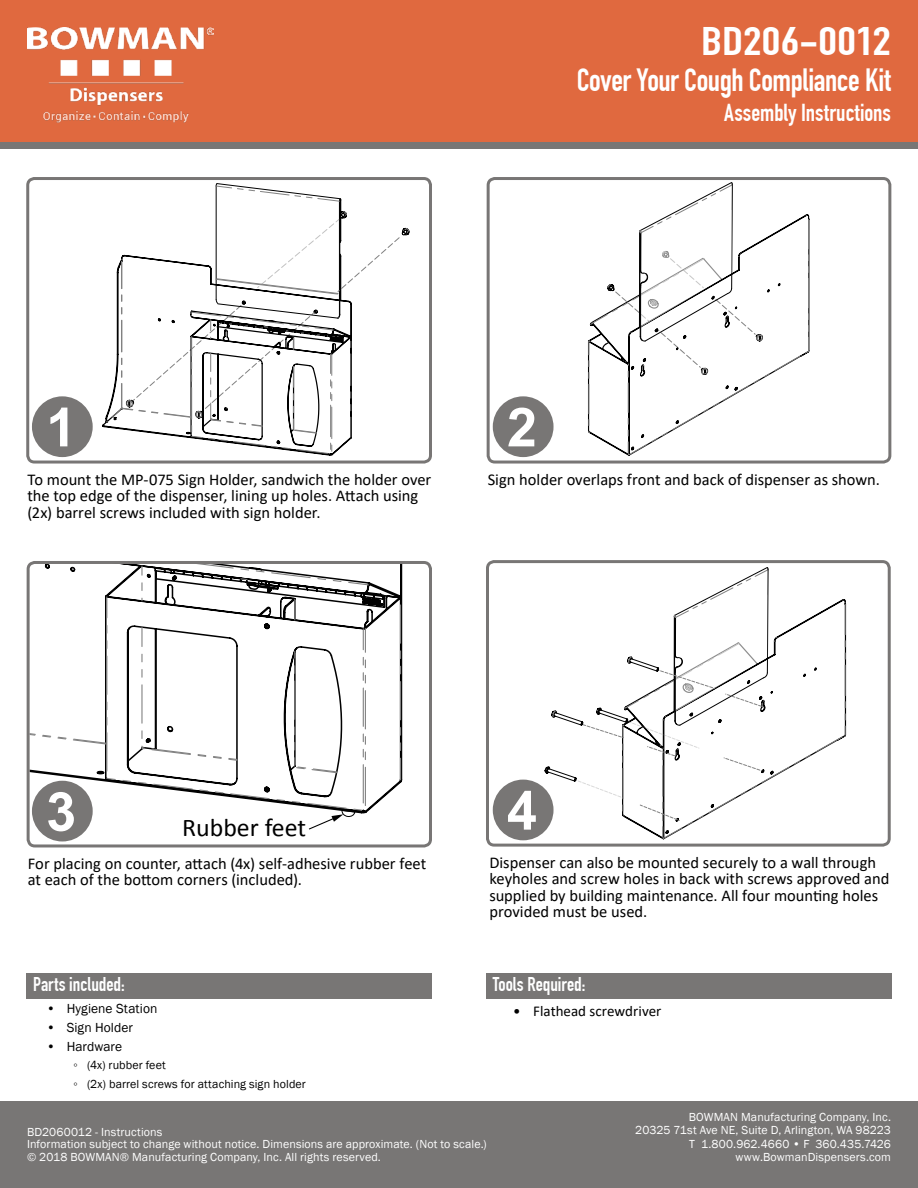
<style>
.page{position:relative;width:918px;height:1188px;background:#fff}
.page>*{position:absolute;margin:0;border:0;box-sizing:border-box;transform-origin:0 0}
.t1{font:700 54px "Arial";color:#fff}
.t2{font:700 39px "DIN Condensed";letter-spacing:-.005em;color:#fff;scale:1.28 1}
.t3{font:700 31.5px "DIN Condensed";letter-spacing:-.015em;color:#fff}
.t4{font:25.5px "Calibri";color:#000}
.t5{font:700 24px "DIN Condensed";color:#fff}
.t6{font:700 19.5px "DIN Condensed";color:#fff}
.t7{font:16.5px/16.5px "Calibri";color:#000}
.t8{font:15px "Calibri";color:#000}
.t9{font:13.5px "Franklin Gothic";letter-spacing:.005em;color:#000}
.t10{font:12px/13.5px "Franklin Gothic";letter-spacing:.01em;color:#fff}
.t11{font:12px/18.8px "Franklin Gothic";letter-spacing:.01em;color:#000}
.s1{font-family:"Calibri"}
</style>
<div class="page">
<div style="left:0;top:0;width:918px;height:148px;background:#787675"></div>
<div style="left:0;top:1101px;width:918px;height:87px;background:#787675"></div>
<div style="left:0;top:0;width:918px;height:142px;background:#e0693f"></div>
<img style="left:27px;top:27px;width:186px;height:96px">
<hr style="left:340px;top:200px;width:1px;height:41px;background:#010101">
<hr style="left:339px;top:201px;width:1px;height:99px;background:#010101">
<hr style="left:216px;top:186px;width:1px;height:98px;background:#010101">
<svg style="left:215px;top:183px;width:127px;height:19px"></svg>
<svg style="left:105px;top:211px;width:305px;height:244px"></svg>
<div style="left:26px;top:177px;width:406px;height:287px;border:3px solid #787675;border-radius:7px"></div>
<svg style="left:588px;top:182px;width:222px;height:274px"></svg>
<div style="left:487px;top:177px;width:404px;height:287px;border:3px solid #787675;border-radius:7px"></div>
<div style="left:32px;top:396px;width:61px;height:61px;background:#787675;border-radius:50%"></div>
<div style="left:493px;top:396px;width:61px;height:61px;background:#787675;border-radius:50%"></div>
<div style="left:32px;top:781px;width:61px;height:60px;background:#787675;border-radius:50%"></div>
<svg style="left:370px;top:565px;width:33px;height:245px"></svg>
<svg style="left:400px;top:598px;width:1px;height:182px"></svg>
<svg style="left:31px;top:565px;width:339px;height:265px"></svg>
<div style="left:27px;top:561px;width:405px;height:286px;border:3px solid #787675;border-radius:7px"></div>
<svg style="left:545px;top:567px;width:301px;height:272px"></svg>
<div style="left:486px;top:560px;width:405px;height:287px;border:3px solid #787675;border-radius:7px"></div>
<div style="left:493px;top:780px;width:61px;height:60px;background:#787675;border-radius:50%"></div>
<div style="left:26px;top:973px;width:406px;height:26px;background:#787675"></div>
<div style="left:486px;top:973px;width:405px;height:26px;background:#787675"></div>
<h2 class="t2" style="left:701px;top:18px;width:150px">BD206-0012</h2>
<h3 class="t3" style="left:577px;top:61px;width:316px">Cover Your Cough Compliance Kit</h3>
<h1 class="t1" style="left:46px;top:389px;width:32px">1</h1>
<h1 class="t1" style="left:507px;top:389px;width:32px">2</h1>
<h3 class="t5" style="left:724px;top:98px;width:168px">Assembly Instructions</h3>
<p class="t7" style="left:27px;top:470px;width:405px">To mount the MP-075 Sign Holder, sandwich the holder over the top edge of the dispenser, lining up holes. Attach using (2x) barrel screws included with sign holder.</p>
<p class="t7" style="left:488px;top:470px;width:394px">Sign holder overlaps front and back of dispenser as shown.</p>
<h1 class="t1" style="left:507px;top:773px;width:32px">4</h1>
<h1 class="t1" style="left:46px;top:774px;width:32px">3</h1>
<h3 class="t4" style="left:182px;top:811px;width:126px">Rubber feet</h3>
<p class="t7" style="left:28px;top:854px;width:400px">For placing on counter, attach (4x) self-adhesive rubber feet at each of the bottom corners (included).</p>
<p class="t7" style="left:489px;top:854px;width:402px">Dispenser can also be mounted securely to a wall through keyholes and screw holes in back with screws approved and supplied by building maintenance. All four mounting holes provided must be used.</p>
<p class="t6" style="left:33px;top:973px;width:93px">Parts included:</p>
<p class="t9" style="left:46px;top:1000px;width:112px">• Hygiene Station</p>
<p class="t9" style="left:46px;top:1019px;width:88px">• Sign Holder</p>
<p class="t9" style="left:46px;top:1038px;width:77px">• Hardware</p>
<p class="t11" style="left:74px;top:1056px;width:234px"><span class="s1">◦</span> (4x) rubber feet<br><span class="s1">◦</span> (2x) barrel screws for attaching sign holder</p>
<p class="t6" style="left:493px;top:973px;width:94px">Tools Required:</p>
<p class="t8" style="left:513px;top:1001px;width:150px">• Flathead screwdriver</p>
<p class="t10" style="left:27px;top:1126px;width:137px">BD2060012 - Instructions</p>
<p class="t10" style="left:27px;top:1137px;width:461px">Information subject to change without notice. Dimensions are approximate. (Not to scale.) © 2018 BOWMAN® Manufacturing Company, Inc. All rights reserved.</p>
<p class="t10" style="left:635px;top:1110px;width:257px;text-align:right">BOWMAN Manufacturing Company, Inc.<br>20325 71st Ave NE, Suite D, Arlington, WA 98223<br>T 1.800.962.4660 • F 360.435.7426 www.BowmanDispensers.com</p>
</div>
